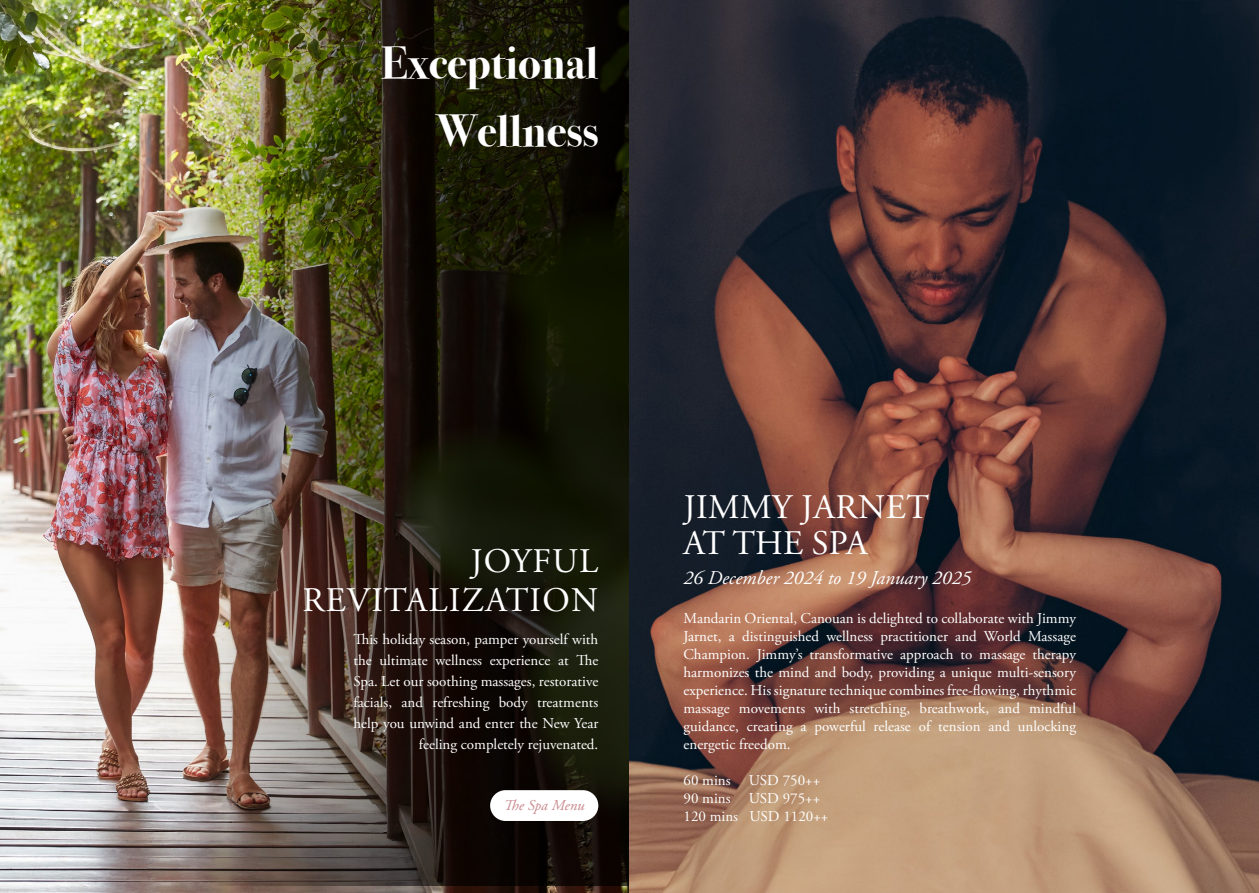
<style>
.page{position:relative;width:1259px;height:893px;background:#fff}
.page>*{position:absolute;margin:0;border:0;box-sizing:border-box;transform-origin:0 0}
.t1{font:700 45px/67.5px "Bodoni Svty Two ITCTT";color:#fff;text-align:right}
.t2{font:34.5px/39px "Adobe Garamond Pro";letter-spacing:.035em;color:#fff;text-align:right}
.t3{font:34.5px/36px "Adobe Garamond Pro";letter-spacing:.015em;color:#fff}
.t4{font:italic 19.5px "Adobe Garamond Pro";color:#fff}
.t5{font:15px/18px "Adobe Garamond Pro";color:#fff;text-align:right}
.t6{font:italic 15px "Adobe Garamond Pro";color:#c9888d}
</style>
<div class="page">
<img style="left:0;top:0;width:1259px;height:893px">
<img style="left:190px;top:0;width:439px;height:886px">
<div style="left:490px;top:790px;width:108px;height:31px;background:#fff;border-radius:15px"></div>
<h1 class="t1" style="left:381px;top:26px;width:218px">Exceptional<br>Wellness</h1>
<h2 class="t2" style="left:302px;top:543px;width:297px">JOYFUL<br>REVITALIZATION</h2>
<p class="t5" style="left:353px;top:629px;width:246px;line-height:21px">This holiday season, pamper yourself with the ultimate wellness experience at The Spa. Let our soothing massages, restorative facials, and refreshing body treatments help you unwind and enter the New Year feeling completely rejuvenated.</p>
<p class="t6" style="left:504px;top:796px;width:82px">The Spa Menu</p>
<h2 class="t3" style="left:683px;top:490px;width:247px">JIMMY JARNET<br>AT THE SPA</h2>
<h3 class="t4" style="left:683px;top:566px;width:289px">26 December 2024 to 19 January 2025</h3>
<p class="t5" style="left:683px;top:610px;width:394px;text-align:justify">Mandarin Oriental, Canouan is delighted to collaborate with Jimmy Jarnet, a distinguished wellness practitioner and World Massage Champion. Jimmy’s transformative approach to massage therapy harmonizes the mind and body, providing a unique multi-sensory experience. His signature technique combines free-flowing, rhythmic massage movements with stretching, breathwork, and mindful guidance, creating a powerful release of tension and unlocking energetic freedom.</p>
<p class="t5" style="left:683px;top:772px;width:146px;text-align:left">60 mins USD 750++<br>90 mins USD 975++<br>120 mins USD 1120++</p>
</div>
